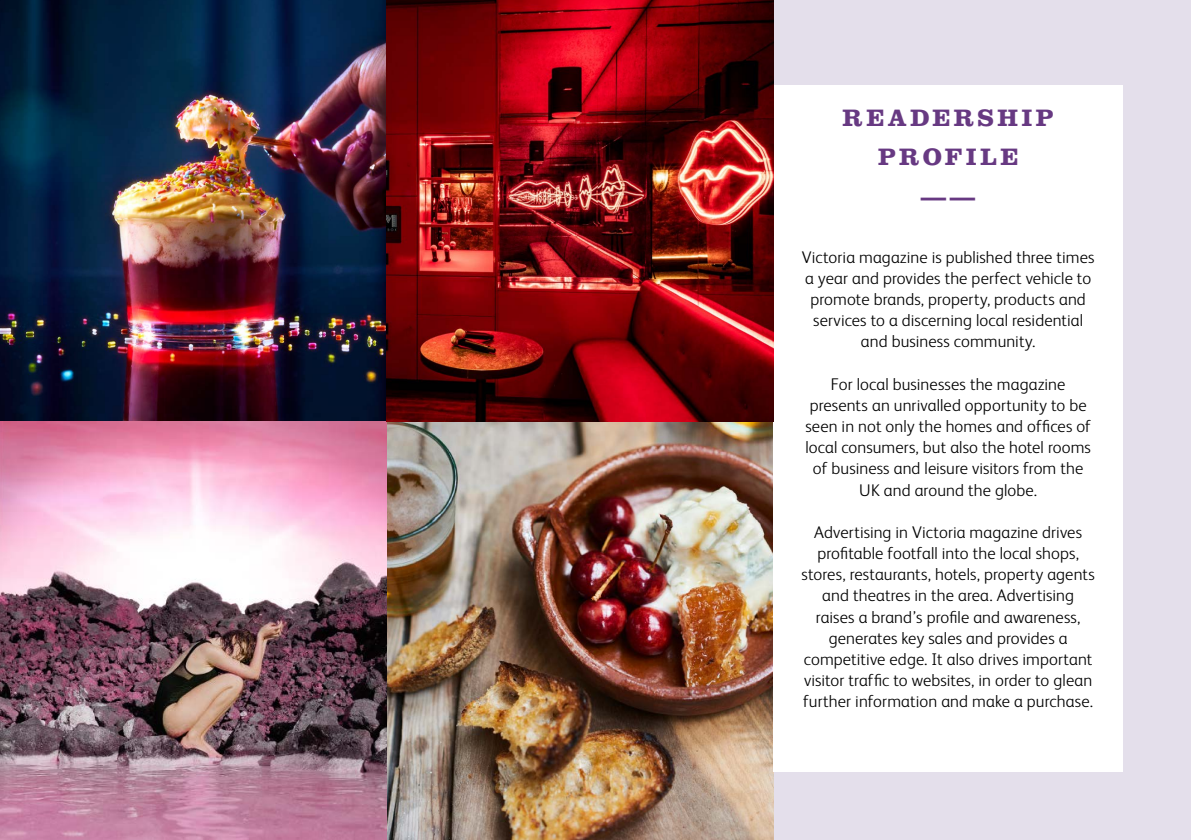
<style>
.page{position:relative;width:1191px;height:840px;background:#fff}
.page>*{position:absolute;margin:0;border:0;box-sizing:border-box;transform-origin:0 0}
.t1{font:700 25.4px "Clarendon LT Std";color:#673982}
.t2{font:700 24.6px/39.4px "Clarendon LT Std";letter-spacing:.14em;color:#673982;text-align:center}
.t3{font:300 17px/21.2px "FS Albert";letter-spacing:.005em;color:#000;text-align:center}
</style>
<div class="page">
<div style="left:0;top:0;width:1191px;height:839px;background:#e4dfeb"></div>
<img style="left:0;top:0;width:387px;height:839px">
<img style="left:387px;top:421px;width:386px;height:418px">
<div style="left:773px;top:222px;width:350px;height:549px;background:#fff"></div>
<div style="left:773px;top:85px;width:350px;height:137px;background:#fff"></div>
<img style="left:387px;top:0;width:386px;height:421px">
<h2 class="t2" style="left:842px;top:97px;width:213px">READERSHIP<br>PROFILE</h2>
<h1 class="t1" style="left:921px;top:181px;width:56px">——</h1>
<p class="t3" style="left:802px;top:245px;width:294px">Victoria magazine is published three times a year and provides the perfect vehicle to promote brands, property, products and services to a discerning local residential and business community.</p>
<p class="t3" style="left:805px;top:372px;width:287px">For local businesses the magazine presents an unrivalled opportunity to be seen in not only the homes and offices of local consumers, but also the hotel rooms of business and leisure visitors from the UK and around the globe.</p>
<p class="t3" style="left:801px;top:520px;width:295px">Advertising in Victoria magazine drives profitable footfall into the local shops, stores, restaurants, hotels, property agents and theatres in the area. Advertising raises a brand’s profile and awareness, generates key sales and provides a competitive edge. It also drives important visitor traffic to websites, in order to glean further information and make a purchase.</p>
</div>
